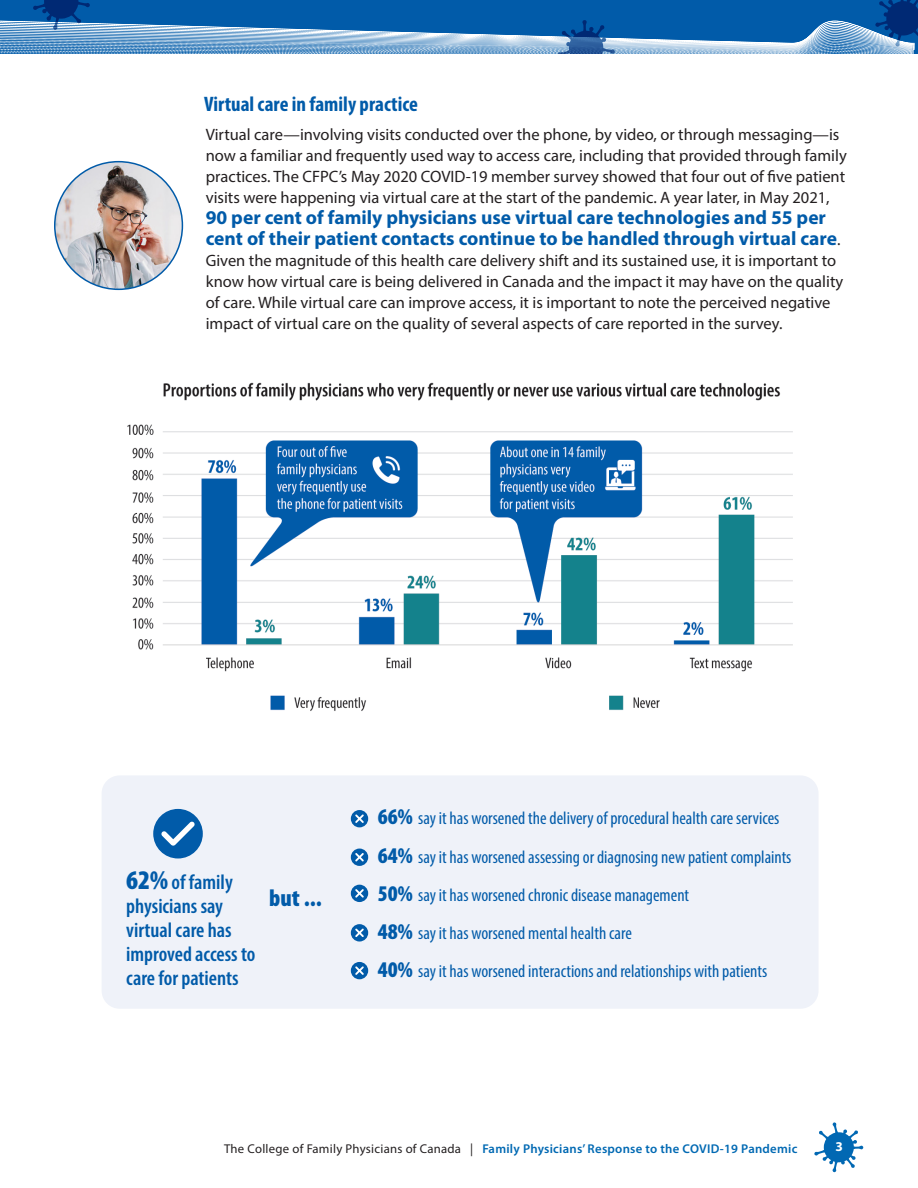
<style>
.page{position:relative;width:918px;height:1188px;background:#fff}
.page>*{position:absolute;margin:0;border:0;box-sizing:border-box;transform-origin:0 0}
.t1{font:900 condensed 24px "Myriad Pro";color:#015ba9}
.t2{font:600 condensed 21px/24px "Myriad Pro";color:#015ba9}
.t3{font:700 condensed 21px "Myriad Pro";color:#015ba9}
.t4{font:700 19.5px/21px "Myriad Pro";color:#015ba9}
.t5{font:condensed 18px "Myriad Pro";color:#015ba9}
.t6{font:16.5px/21px "Myriad Pro";color:#231f20}
.t7{font:700 13.5px "Myriad Pro";color:#fff}
.t8{font:600 12.75px "Myriad Pro";letter-spacing:.02em;color:#0069b3}
.s1{font-weight:400;font-size:16.5px;color:#231f20}
.s2{font-weight:900;font-size:27px}
.s3{font-weight:900;font-size:22.5px}
.s4{font-weight:400;color:#231f20}
</style>
<div class="page">
<img style="left:55px;top:162px;width:127px;height:127px;border-radius:64px">
<img style="left:127px;top:382px;width:666px;height:329px">
<div style="left:102px;top:775px;width:717px;height:234px;background:#eff2f9;border-radius:18px"></div>
<div style="left:153px;top:809px;width:50px;height:49px;background:#015ba9;border-radius:50%"></div>
<svg style="left:161px;top:821px;width:34px;height:25px"></svg>
<div style="left:351px;top:810px;width:17px;height:17px;background:#015ba9;border-radius:50%"></div>
<svg style="left:355px;top:814px;width:9px;height:9px"></svg>
<div style="left:351px;top:849px;width:17px;height:17px;background:#015ba9;border-radius:50%"></div>
<svg style="left:355px;top:853px;width:9px;height:8px"></svg>
<div style="left:351px;top:885px;width:17px;height:17px;background:#015ba9;border-radius:50%"></div>
<svg style="left:355px;top:889px;width:9px;height:9px"></svg>
<div style="left:351px;top:962px;width:17px;height:17px;background:#015ba9;border-radius:50%"></div>
<svg style="left:355px;top:966px;width:9px;height:9px"></svg>
<div style="left:351px;top:924px;width:17px;height:18px;background:#015ba9;border-radius:50%"></div>
<svg style="left:355px;top:929px;width:9px;height:8px"></svg>
<svg style="left:814px;top:1122px;width:49px;height:50px"></svg>
<svg style="left:0;top:0;width:918px;height:54px;background:#3d7fba"></svg>
<p class="t3" style="left:204px;top:91px;width:215px">Virtual care in family practice</p>
<p class="t6" style="left:206px;top:124px;width:643px">Virtual care—involving visits conducted over the phone, by video, or through messaging—is now a familiar and frequently used way to access care, including that provided through family practices. The CFPC’s May 2020 COVID-19 member survey showed that four out of five patient visits were happening via virtual care at the start of the pandemic. A year later, in May 2021,</p>
<p class="t4" style="left:206px;top:206px;width:636px">90 per cent of family physicians use virtual care technologies and 55 per cent of their patient contacts continue to be handled through virtual care<span class="s1">.</span></p>
<p class="t6" style="left:206px;top:250px;width:639px">Given the magnitude of this health care delivery shift and its sustained use, it is important to know how virtual care is being delivered in Canada and the impact it may have on the quality of care. While virtual care can improve access, it is important to note the perceived negative impact of virtual care on the quality of several aspects of care reported in the survey.</p>
<p class="t2" style="left:126px;top:869px;width:131px"><span class="s2">62%</span> of family physicians say virtual care has improved access to care for patients</p>
<p class="t1" style="left:269px;top:885px;width:54px">but ...</p>
<p class="t5" style="left:378px;top:808px;width:403px"><span class="s3">66%</span> say it has worsened the delivery of procedural health care services</p>
<p class="t5" style="left:378px;top:846px;width:415px"><span class="s3">64%</span> say it has worsened assessing or diagnosing new patient complaints</p>
<p class="t5" style="left:378px;top:884px;width:313px"><span class="s3">50%</span> say it has worsened chronic disease management</p>
<p class="t5" style="left:378px;top:922px;width:256px"><span class="s3">48%</span> say it has worsened mental health care</p>
<p class="t5" style="left:378px;top:960px;width:391px"><span class="s3">40%</span> say it has worsened interactions and relationships with patients</p>
<p class="t8" style="left:224px;top:1141px;width:575px"><span class="s4">The College of Family Physicians of Canada |</span> Family Physicians’ Response to the COVID-19 Pandemic</p>
<p class="t7" style="left:835px;top:1138px;width:9px">3</p>
</div>
